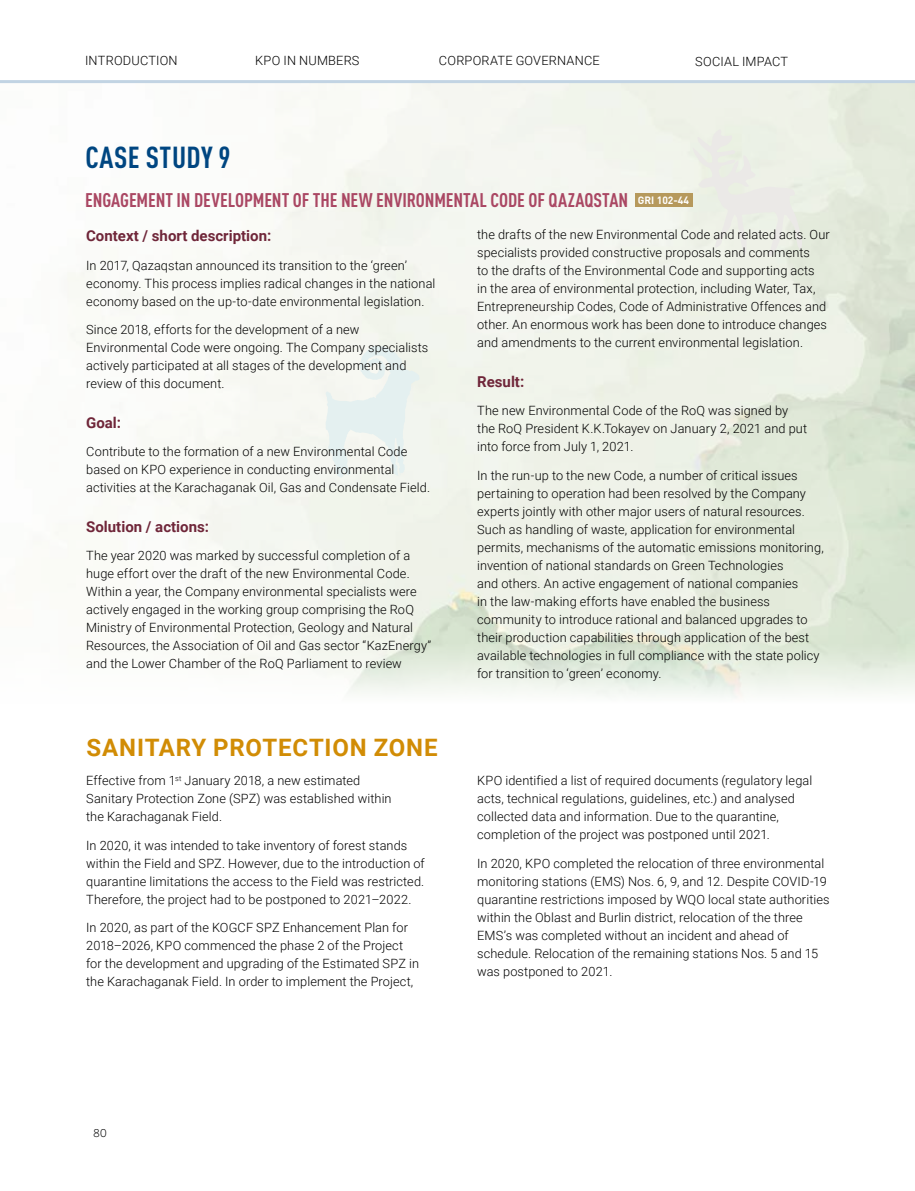
<style>
.page{position:relative;width:915px;height:1191px;background:#fff}
.page>*{position:absolute;margin:0;border:0;box-sizing:border-box;transform-origin:0 0}
.t1{font:700 condensed 30px "DIN Pro";letter-spacing:.02em;color:#004681}
.t2{font:700 24px "Roboto";letter-spacing:.035em;color:#d18c05}
.t3{font:700 condensed 19.5px "DIN Pro";letter-spacing:-.005em;color:#aa4763}
.t4{font:700 15px "Roboto";color:#6f2639}
.t5{font:300 12.75px/18px "Roboto";letter-spacing:.01em;color:#000}
.t6{font:300 12px "Cera Pro";color:#000}
.t7{font:700 10.5px "DIN Pro";color:#fff}
</style>
<div class="page">
<svg style="left:325px;top:346px;width:94px;height:132px"></svg>
<div style="left:691px;top:128px;width:111px;height:129px;background:#ebf0e7"></div>
<div style="left:634px;top:193px;width:58px;height:14px;background:#b6995c"></div>
<svg style="left:0;top:80px;width:914px;height:17px"></svg>
<p class="t5" style="left:85px;top:51px;width:94px">INTRODUCTION</p>
<p class="t5" style="left:255px;top:51px;width:106px">KPO IN NUMBERS</p>
<p class="t5" style="left:439px;top:51px;width:162px">CORPORATE GOVERNANCE</p>
<p class="t5" style="left:695px;top:52px;width:94px">SOCIAL IMPACT</p>
<h1 class="t1" style="left:85px;top:135px;width:146px">CASE STUDY 9</h1>
<h3 class="t3" style="left:85px;top:186px;width:544px">ENGAGEMENT IN DEVELOPMENT OF THE NEW ENVIRONMENTAL CODE OF QAZAQSTAN</h3>
<p class="t4" style="left:86px;top:225px;width:187px">Context / short description:</p>
<p class="t5" style="left:86px;top:256px;width:350px">In 2017, Qazaqstan announced its transition to the ‘green’ economy. This process implies radical changes in the national economy based on the up-to-date environmental legislation.</p>
<p class="t5" style="left:86px;top:320px;width:343px">Since 2018, efforts for the development of a new Environmental Code were ongoing. The Company specialists actively participated at all stages of the development and review of this document.</p>
<p class="t4" style="left:86px;top:412px;width:36px">Goal:</p>
<p class="t5" style="left:86px;top:442px;width:345px">Contribute to the formation of a new Environmental Code based on KPO experience in conducting environmental activities at the Karachaganak Oil, Gas and Condensate Field.</p>
<p class="t4" style="left:86px;top:516px;width:124px">Solution / actions:</p>
<p class="t5" style="left:86px;top:546px;width:346px">The year 2020 was marked by successful completion of a huge effort over the draft of the new Environmental Code.<br>Within a year, the Company environmental specialists were actively engaged in the working group comprising the RoQ Ministry of Environmental Protection, Geology and Natural Resources, the Association of Oil and Gas sector “KazEnergy” and the Lower Chamber of the RoQ Parliament to review</p>
<p class="t7" style="left:637px;top:193px;width:53px">GRI 102-44</p>
<p class="t5" style="left:477px;top:225px;width:354px">the drafts of the new Environmental Code and related acts. Our specialists provided constructive proposals and comments<br>to the drafts of the Environmental Code and supporting acts<br>in the area of environmental protection, including Water, Tax, Entrepreneurship Codes, Code of Administrative Offences and other. An enormous work has been done to introduce changes and amendments to the current environmental legislation.</p>
<p class="t4" style="left:477px;top:371px;width:49px">Result:</p>
<p class="t5" style="left:477px;top:401px;width:331px">The new Environmental Code of the RoQ was signed by the RoQ President K.K.Tokayev on January 2, 2021 and put into force from July 1, 2021.</p>
<p class="t5" style="left:477px;top:466px;width:348px">In the run-up to the new Code, a number of critical issues pertaining to operation had been resolved by the Company experts jointly with other major users of natural resources.<br>Such as handling of waste, application for environmental permits, mechanisms of the automatic emissions monitoring, invention of national standards on Green Technologies<br>and others. An active engagement of national companies<br>in the law-making efforts have enabled the business community to introduce rational and balanced upgrades to their production capabilities through application of the best available technologies in full compliance with the state policy for transition to ‘green’ economy.</p>
<h2 class="t2" style="left:87px;top:731px;width:352px">SANITARY PROTECTION ZONE</h2>
<p class="t5" style="left:86px;top:771px;width:307px">Effective from 1<sup>st</sup> January 2018, a new estimated<br>Sanitary Protection Zone (SPZ) was established within the Karachaganak Field.</p>
<p class="t5" style="left:86px;top:835px;width:340px">In 2020, it was intended to take inventory of forest stands within the Field and SPZ. However, due to the introduction of quarantine limitations the access to the Field was restricted.<br>Therefore, the project had to be postponed to 2021–2022.</p>
<p class="t5" style="left:86px;top:918px;width:334px">In 2020, as part of the KOGCF SPZ Enhancement Plan for 2018–2026, KPO commenced the phase 2 of the Project for the development and upgrading of the Estimated SPZ in the Karachaganak Field. In order to implement the Project,</p>
<p class="t5" style="left:477px;top:771px;width:336px">KPO identified a list of required documents (regulatory legal acts, technical regulations, guidelines, etc.) and analysed collected data and information. Due to the quarantine, completion of the project was postponed until 2021.</p>
<p class="t5" style="left:477px;top:853px;width:354px">In 2020, KPO completed the relocation of three environmental monitoring stations (EMS) Nos. 6, 9, and 12. Despite COVID-19 quarantine restrictions imposed by WQO local state authorities within the Oblast and Burlin district, relocation of the three EMS’s was completed without an incident and ahead of schedule. Relocation of the remaining stations Nos. 5 and 15 was postponed to 2021.</p>
<p class="t6" style="left:93px;top:1124px;width:16px">80</p>
</div>
